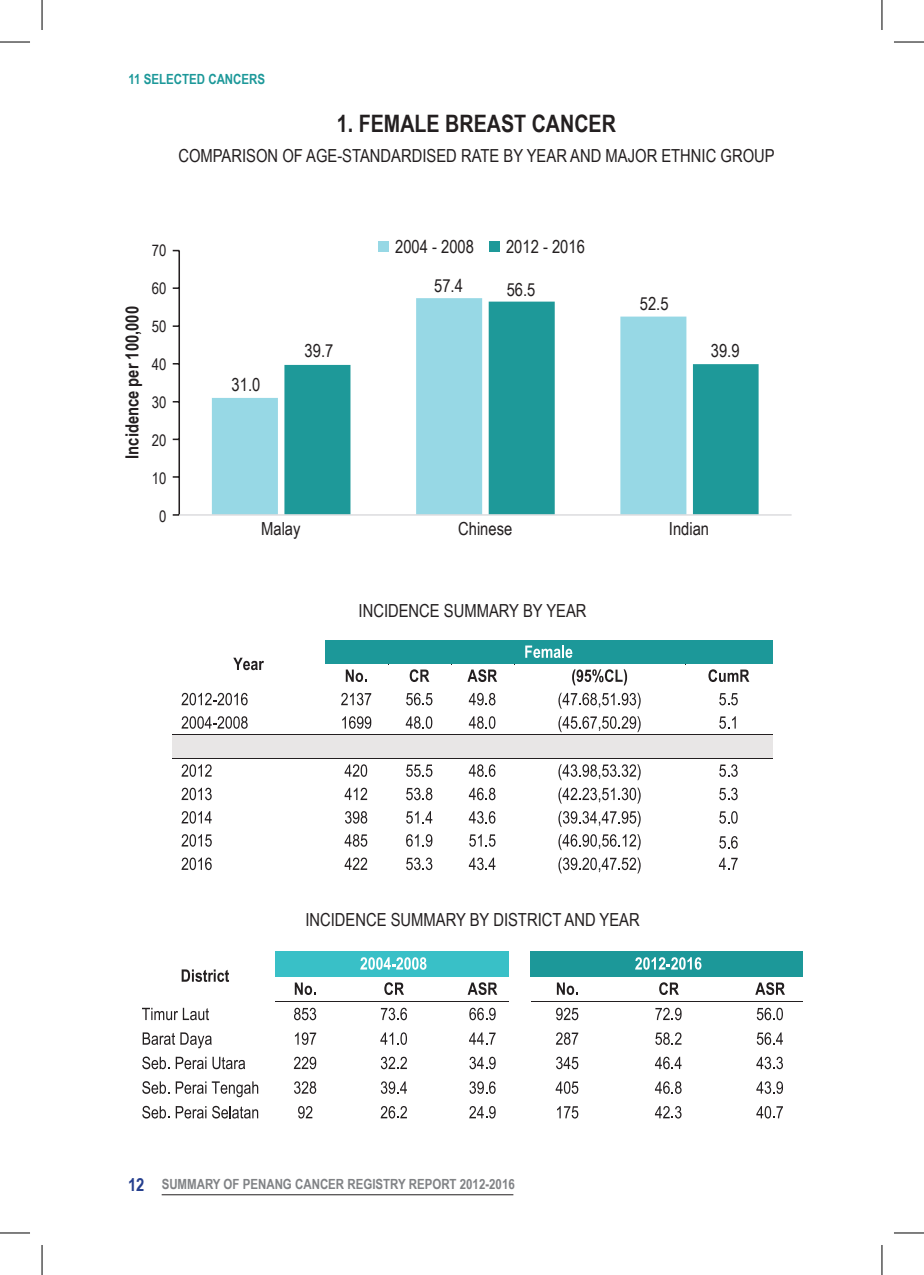
<style>
.page{position:relative;width:924px;height:1275px;background:#fff}
.page>*{position:absolute;margin:0;border:0;box-sizing:border-box;transform-origin:0 0}
.t1{font:700 24px "Arial Narrow";color:#231f20}
.t2{font:18px "Arial Narrow";color:#231f20}
.t3{font:700 18px "Arial Narrow";color:#231f20}
.t4{font:16px "Arial Narrow";color:#231f20}
.t5{font:700 14px "Arial Narrow";color:#808285}
.t6{font:700 14px "Arial Narrow";color:#1c9899}
.s1{font-size:18px;color:#253f8e}
</style>
<div class="page">
<hr style="left:162px;top:1194px;width:351px;height:1px;background:#231f20">
<svg style="left:233px;top:657px;width:31px;height:13px"></svg>
<div style="left:324px;top:640px;width:448px;height:24px;background:#1c9899"></div>
<svg style="left:525px;top:645px;width:47px;height:13px"></svg>
<svg style="left:345px;top:669px;width:21px;height:13px"></svg>
<svg style="left:409px;top:669px;width:20px;height:13px"></svg>
<svg style="left:467px;top:669px;width:30px;height:13px"></svg>
<svg style="left:572px;top:669px;width:54px;height:16px"></svg>
<svg style="left:708px;top:669px;width:41px;height:13px"></svg>
<svg style="left:181px;top:693px;width:66px;height:12px"></svg>
<svg style="left:341px;top:693px;width:30px;height:12px"></svg>
<svg style="left:406px;top:693px;width:26px;height:12px"></svg>
<svg style="left:468px;top:693px;width:27px;height:12px"></svg>
<svg style="left:558px;top:692px;width:82px;height:17px"></svg>
<svg style="left:719px;top:693px;width:18px;height:12px"></svg>
<svg style="left:181px;top:716px;width:66px;height:13px"></svg>
<svg style="left:342px;top:716px;width:29px;height:13px"></svg>
<svg style="left:405px;top:716px;width:27px;height:13px"></svg>
<svg style="left:468px;top:716px;width:27px;height:13px"></svg>
<svg style="left:558px;top:716px;width:82px;height:16px"></svg>
<svg style="left:719px;top:716px;width:16px;height:13px"></svg>
<div style="left:173px;top:735px;width:151px;height:23px;background:#e8e6e6"></div>
<div style="left:324px;top:735px;width:63px;height:23px;background:#e8e6e6"></div>
<div style="left:387px;top:735px;width:63px;height:23px;background:#e8e6e6"></div>
<div style="left:450px;top:735px;width:63px;height:23px;background:#e8e6e6"></div>
<div style="left:513px;top:735px;width:171px;height:23px;background:#e8e6e6"></div>
<div style="left:684px;top:735px;width:88px;height:23px;background:#e8e6e6"></div>
<hr style="left:173px;top:734px;width:152px;height:1px;background:#231f20">
<hr style="left:325px;top:734px;width:62px;height:1px;background:#231f20">
<hr style="left:388px;top:734px;width:62px;height:1px;background:#231f20">
<hr style="left:451px;top:734px;width:62px;height:1px;background:#231f20">
<hr style="left:514px;top:734px;width:170px;height:1px;background:#231f20">
<hr style="left:685px;top:734px;width:87px;height:1px;background:#231f20">
<svg style="left:181px;top:764px;width:30px;height:13px"></svg>
<svg style="left:344px;top:764px;width:23px;height:13px"></svg>
<svg style="left:406px;top:764px;width:26px;height:13px"></svg>
<svg style="left:468px;top:764px;width:27px;height:13px"></svg>
<svg style="left:558px;top:764px;width:82px;height:16px"></svg>
<svg style="left:719px;top:764px;width:18px;height:13px"></svg>
<hr style="left:173px;top:758px;width:152px;height:1px;background:#231f20">
<hr style="left:325px;top:758px;width:62px;height:1px;background:#231f20">
<hr style="left:388px;top:758px;width:62px;height:1px;background:#231f20">
<hr style="left:451px;top:758px;width:62px;height:1px;background:#231f20">
<hr style="left:514px;top:758px;width:170px;height:1px;background:#231f20">
<hr style="left:685px;top:758px;width:87px;height:1px;background:#231f20">
<svg style="left:181px;top:787px;width:31px;height:13px"></svg>
<svg style="left:344px;top:787px;width:23px;height:13px"></svg>
<svg style="left:406px;top:787px;width:26px;height:13px"></svg>
<svg style="left:468px;top:787px;width:27px;height:13px"></svg>
<svg style="left:558px;top:787px;width:82px;height:16px"></svg>
<svg style="left:719px;top:787px;width:18px;height:13px"></svg>
<svg style="left:181px;top:811px;width:30px;height:12px"></svg>
<svg style="left:345px;top:811px;width:22px;height:12px"></svg>
<svg style="left:406px;top:811px;width:26px;height:12px"></svg>
<svg style="left:468px;top:811px;width:27px;height:12px"></svg>
<svg style="left:558px;top:811px;width:82px;height:16px"></svg>
<svg style="left:719px;top:811px;width:18px;height:12px"></svg>
<svg style="left:181px;top:834px;width:31px;height:12px"></svg>
<svg style="left:344px;top:834px;width:23px;height:12px"></svg>
<svg style="left:406px;top:834px;width:26px;height:12px"></svg>
<svg style="left:469px;top:834px;width:26px;height:12px"></svg>
<svg style="left:558px;top:834px;width:82px;height:16px"></svg>
<svg style="left:719px;top:836px;width:18px;height:12px"></svg>
<svg style="left:181px;top:857px;width:31px;height:13px"></svg>
<svg style="left:344px;top:857px;width:23px;height:13px"></svg>
<svg style="left:406px;top:857px;width:26px;height:13px"></svg>
<svg style="left:468px;top:857px;width:27px;height:13px"></svg>
<svg style="left:558px;top:857px;width:82px;height:16px"></svg>
<svg style="left:718px;top:857px;width:19px;height:13px"></svg>
<svg style="left:181px;top:969px;width:48px;height:13px"></svg>
<div style="left:275px;top:950px;width:233px;height:26px;background:#39c0c7"></div>
<svg style="left:360px;top:957px;width:66px;height:12px"></svg>
<div style="left:530px;top:950px;width:272px;height:26px;background:#1c9899"></div>
<svg style="left:635px;top:957px;width:66px;height:12px"></svg>
<svg style="left:294px;top:982px;width:21px;height:13px"></svg>
<svg style="left:384px;top:982px;width:20px;height:13px"></svg>
<svg style="left:467px;top:982px;width:30px;height:13px"></svg>
<svg style="left:556px;top:982px;width:21px;height:13px"></svg>
<svg style="left:659px;top:982px;width:19px;height:13px"></svg>
<svg style="left:755px;top:982px;width:29px;height:13px"></svg>
<svg style="left:142px;top:1007px;width:67px;height:13px"></svg>
<svg style="left:294px;top:1007px;width:22px;height:13px"></svg>
<svg style="left:380px;top:1007px;width:27px;height:13px"></svg>
<svg style="left:469px;top:1007px;width:26px;height:13px"></svg>
<svg style="left:556px;top:1007px;width:22px;height:13px"></svg>
<svg style="left:655px;top:1007px;width:26px;height:13px"></svg>
<svg style="left:756px;top:1007px;width:26px;height:13px"></svg>
<hr style="left:275px;top:1001px;width:74px;height:1px;background:#231f20">
<hr style="left:350px;top:1001px;width:88px;height:1px;background:#231f20">
<hr style="left:438px;top:1001px;width:70px;height:1px;background:#231f20">
<hr style="left:530px;top:1001px;width:88px;height:1px;background:#231f20">
<hr style="left:618px;top:1001px;width:101px;height:1px;background:#231f20">
<hr style="left:720px;top:1001px;width:82px;height:1px;background:#231f20">
<svg style="left:143px;top:1032px;width:69px;height:16px"></svg>
<svg style="left:295px;top:1032px;width:21px;height:13px"></svg>
<svg style="left:380px;top:1032px;width:27px;height:13px"></svg>
<svg style="left:469px;top:1032px;width:26px;height:12px"></svg>
<svg style="left:556px;top:1032px;width:22px;height:13px"></svg>
<svg style="left:655px;top:1032px;width:26px;height:13px"></svg>
<svg style="left:756px;top:1032px;width:26px;height:13px"></svg>
<svg style="left:142px;top:1056px;width:27px;height:13px"></svg>
<svg style="left:176px;top:1056px;width:30px;height:13px"></svg>
<svg style="left:212px;top:1056px;width:33px;height:13px"></svg>
<svg style="left:294px;top:1056px;width:22px;height:13px"></svg>
<svg style="left:380px;top:1056px;width:27px;height:13px"></svg>
<svg style="left:469px;top:1056px;width:26px;height:13px"></svg>
<svg style="left:556px;top:1056px;width:22px;height:13px"></svg>
<svg style="left:654px;top:1056px;width:27px;height:13px"></svg>
<svg style="left:756px;top:1056px;width:26px;height:13px"></svg>
<svg style="left:142px;top:1081px;width:27px;height:12px"></svg>
<svg style="left:176px;top:1081px;width:30px;height:12px"></svg>
<svg style="left:212px;top:1081px;width:46px;height:16px"></svg>
<svg style="left:294px;top:1081px;width:22px;height:12px"></svg>
<svg style="left:380px;top:1081px;width:27px;height:12px"></svg>
<svg style="left:469px;top:1081px;width:26px;height:12px"></svg>
<svg style="left:555px;top:1081px;width:23px;height:12px"></svg>
<svg style="left:655px;top:1081px;width:26px;height:12px"></svg>
<svg style="left:756px;top:1081px;width:26px;height:12px"></svg>
<svg style="left:142px;top:1105px;width:27px;height:13px"></svg>
<svg style="left:176px;top:1106px;width:30px;height:12px"></svg>
<svg style="left:212px;top:1105px;width:46px;height:13px"></svg>
<svg style="left:298px;top:1106px;width:14px;height:12px"></svg>
<svg style="left:380px;top:1106px;width:27px;height:12px"></svg>
<svg style="left:469px;top:1106px;width:26px;height:12px"></svg>
<svg style="left:557px;top:1106px;width:21px;height:12px"></svg>
<svg style="left:654px;top:1106px;width:27px;height:12px"></svg>
<svg style="left:756px;top:1106px;width:26px;height:12px"></svg>
<svg style="left:212px;top:298px;width:343px;height:216px"></svg>
<svg style="left:284px;top:302px;width:474px;height:212px"></svg>
<hr style="left:178px;top:251px;width:2px;height:264px;background:#231f20">
<hr style="left:179px;top:514px;width:612px;height:2px;background:#dcdddf">
<div style="left:378px;top:242px;width:10px;height:10px;background:#97d8e5"></div>
<div style="left:489px;top:242px;width:10px;height:10px;background:#1e9999"></div>
<hr style="left:0;top:42px;width:30px;height:1px;background:#000">
<hr style="left:893px;top:42px;width:30px;height:1px;background:#000">
<hr style="left:0;top:1232px;width:30px;height:1px;background:#000">
<hr style="left:893px;top:1232px;width:30px;height:1px;background:#000">
<hr style="left:42px;top:0;width:1px;height:30px;background:#000">
<hr style="left:42px;top:1245px;width:1px;height:30px;background:#000">
<hr style="left:881px;top:0;width:1px;height:30px;background:#000">
<hr style="left:881px;top:1245px;width:1px;height:30px;background:#000">
<p class="t6" style="left:128px;top:69px;width:138px">11 SELECTED CANCERS</p>
<h1 class="t1" style="left:337px;top:105px;width:280px">1. FEMALE BREAST CANCER</h1>
<p class="t2" style="left:178px;top:142px;width:597px">COMPARISON OF AGE-STANDARDISED RATE BY YEAR AND MAJOR ETHNIC GROUP</p>
<p class="t3" style="left:118px;top:459px;width:154px;rotate:-90deg">Incidence per 100,000</p>
<p class="t4" style="left:152px;top:238px;width:16px">70</p>
<p class="t4" style="left:152px;top:276px;width:16px">60</p>
<p class="t4" style="left:152px;top:314px;width:16px">50</p>
<p class="t4" style="left:152px;top:352px;width:16px">40</p>
<p class="t4" style="left:152px;top:390px;width:16px">30</p>
<p class="t4" style="left:152px;top:428px;width:16px">20</p>
<p class="t4" style="left:152px;top:466px;width:16px">10</p>
<p class="t4" style="left:159px;top:504px;width:9px">0</p>
<p class="t2" style="left:395px;top:234px;width:80px">2004 - 2008</p>
<p class="t2" style="left:506px;top:234px;width:80px">2012 - 2016</p>
<p class="t2" style="left:434px;top:273px;width:30px">57.4</p>
<p class="t2" style="left:506px;top:277px;width:30px">56.5</p>
<p class="t2" style="left:639px;top:291px;width:30px">52.5</p>
<p class="t2" style="left:231px;top:372px;width:30px">31.0</p>
<p class="t2" style="left:304px;top:338px;width:30px">39.7</p>
<p class="t2" style="left:710px;top:338px;width:30px">39.9</p>
<p class="t2" style="left:261px;top:516px;width:41px">Malay</p>
<p class="t2" style="left:458px;top:516px;width:56px">Chinese</p>
<p class="t2" style="left:668px;top:516px;width:42px">Indian</p>
<p class="t2" style="left:358px;top:597px;width:229px">INCIDENCE SUMMARY BY YEAR</p>
<p class="t2" style="left:305px;top:906px;width:336px">INCIDENCE SUMMARY BY DISTRICT AND YEAR</p>
<p class="t5" style="left:128px;top:1173px;width:388px"><span class="s1">12</span> SUMMARY OF PENANG CANCER REGISTRY REPORT 2012-2016</p>
</div>
